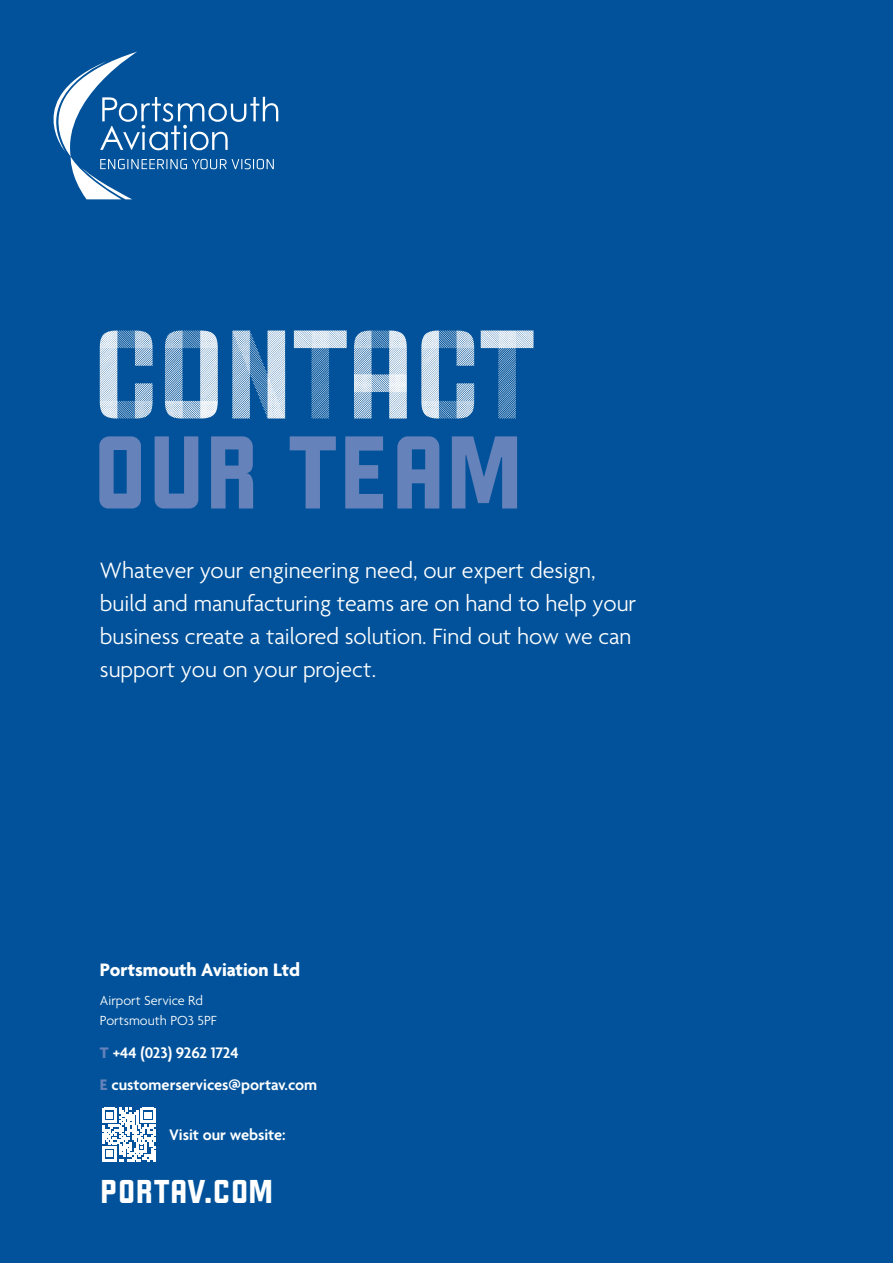
<style>
.page{position:relative;width:893px;height:1263px;background:#01529a}
.page>*{position:absolute;margin:0;border:0;box-sizing:border-box;transform-origin:0 0}
.t1{font:145.5px "Vektra";letter-spacing:-.005em;color:#fff}
.t2{font:112.5px "Liquorstore";letter-spacing:.015em;color:#6582ba}
.Body_Copy_Black{font:36px "Liquorstore";letter-spacing:.015em;color:#fff}
.Quote_White{font:300 24px/33px "Agenda";color:#fff}
.Body_Subheading_blue{font:700 19.5px "Agenda";color:#fff}
.Body_Copy_Black-2{font:600 16.5px "Agenda";color:#fff}
.Body_Copy_Black-3{font:300 14.25px/20.2px "Agenda";color:#fff}
.s1{font-weight:700;color:#6582ba}
</style>
<div class="page">
<svg style="left:54px;top:52px;width:224px;height:147px"></svg>
<svg style="left:102px;top:1108px;width:54px;height:53px"></svg>
<p class="t1" style="left:92px;top:296px;width:444px">CONTACT</p>
<p class="t2" style="left:93px;top:405px;width:433px">OUR TEAM</p>
<p class="Quote_White" style="left:100px;top:555px;width:538px">Whatever your engineering need, our expert design, build and manufacturing teams are on hand to help your business create a tailored solution. Find out how we can support you on your project.</p>
<p class="Body_Subheading_blue" style="left:100px;top:959px;width:202px">Portsmouth Aviation Ltd</p>
<p class="Body_Copy_Black-3" style="left:100px;top:991px;width:118px">Airport Service Rd<br>Portsmouth PO3 5PF</p>
<p class="Body_Copy_Black-2" style="left:100px;top:1043px;width:140px"><span class="s1">T</span> +44 (023) 9262 1724</p>
<p class="Body_Copy_Black-2" style="left:100px;top:1076px;width:219px"><span class="s1">E</span> customerservices@portav.com</p>
<p class="Body_Copy_Black-2" style="left:169px;top:1125px;width:118px">Visit our website:</p>
<p class="Body_Copy_Black" style="left:100px;top:1169px;width:175px">PORTAV.COM</p>
</div>
